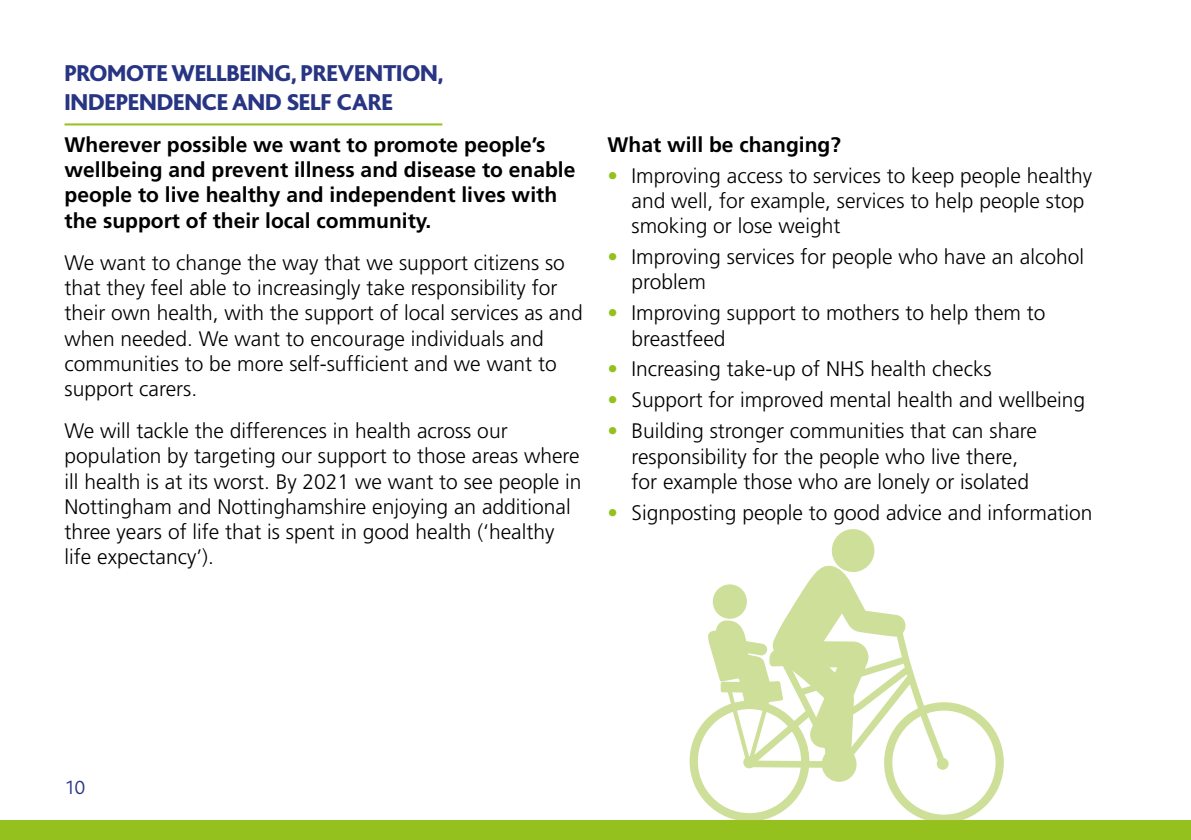
<style>
.page{position:relative;width:1191px;height:840px;background:#fff}
.page>*{position:absolute;margin:0;border:0;box-sizing:border-box;transform-origin:0 0}
.t1{font:800 24px/28.8px "Bliss";letter-spacing:-.01em;color:#283583}
.t2{font:300 21px/25.2px "Frutiger";color:#000}
.t3{font:700 21px/25.2px "Frutiger";color:#000}
.t4{font:300 20px "Bliss";color:#283583}
.s1{color:#95c11f}
</style>
<div class="page">
<svg style="left:689px;top:529px;width:315px;height:290px"></svg>
<div style="left:0;top:819px;width:1191px;height:20px;background:#95c11f"></div>
<hr style="left:64px;top:123px;width:378px;height:2px;background:#95c11f">
<p class="t1" style="left:64px;top:59px;width:380px">PROMOTE WELLBEING, PREVENTION,<br>INDEPENDENCE AND SELF CARE</p>
<p class="t3" style="left:64px;top:132px;width:512px">Wherever possible we want to promote people’s wellbeing and prevent illness and disease to enable people to live healthy and independent lives with the support of their local community.</p>
<p class="t2" style="left:64px;top:250px;width:520px">We want to change the way that we support citizens so that they feel able to increasingly take responsibility for their own health, with the support of local services as and when needed. We want to encourage individuals and communities to be more self-sufficient and we want to support carers.</p>
<p class="t2" style="left:64px;top:418px;width:518px">We will tackle the differences in health across our population by targeting our support to those areas where ill health is at its worst. By 2021 we want to see people in Nottingham and Nottinghamshire enjoying an additional three years of life that is spent in good health (‘healthy life expectancy’).</p>
<p class="t3" style="left:607px;top:132px;width:235px">What will be changing?</p>
<p class="t2" style="left:631px;top:163px;width:462px;text-indent:-24px"><span class="s1">•</span> Improving access to services to keep people healthy and well, for example, services to help people stop smoking or lose weight</p>
<p class="t2" style="left:631px;top:244px;width:454px;text-indent:-24px"><span class="s1">•</span> Improving services for people who have an alcohol problem</p>
<p class="t2" style="left:631px;top:300px;width:415px;text-indent:-24px"><span class="s1">•</span> Improving support to mothers to help them to breastfeed</p>
<p class="t2" style="left:607px;top:356px;width:386px"><span class="s1">•</span> Increasing take-up of NHS health checks</p>
<p class="t2" style="left:607px;top:387px;width:479px"><span class="s1">•</span> Support for improved mental health and wellbeing</p>
<p class="t2" style="left:631px;top:418px;width:407px;text-indent:-24px"><span class="s1">•</span> Building stronger communities that can share responsibility for the people who live there, for example those who are lonely or isolated</p>
<p class="t2" style="left:607px;top:499px;width:486px"><span class="s1">•</span> Signposting people to good advice and information</p>
<p class="t4" style="left:64px;top:776px;width:22px">10</p>
</div>
